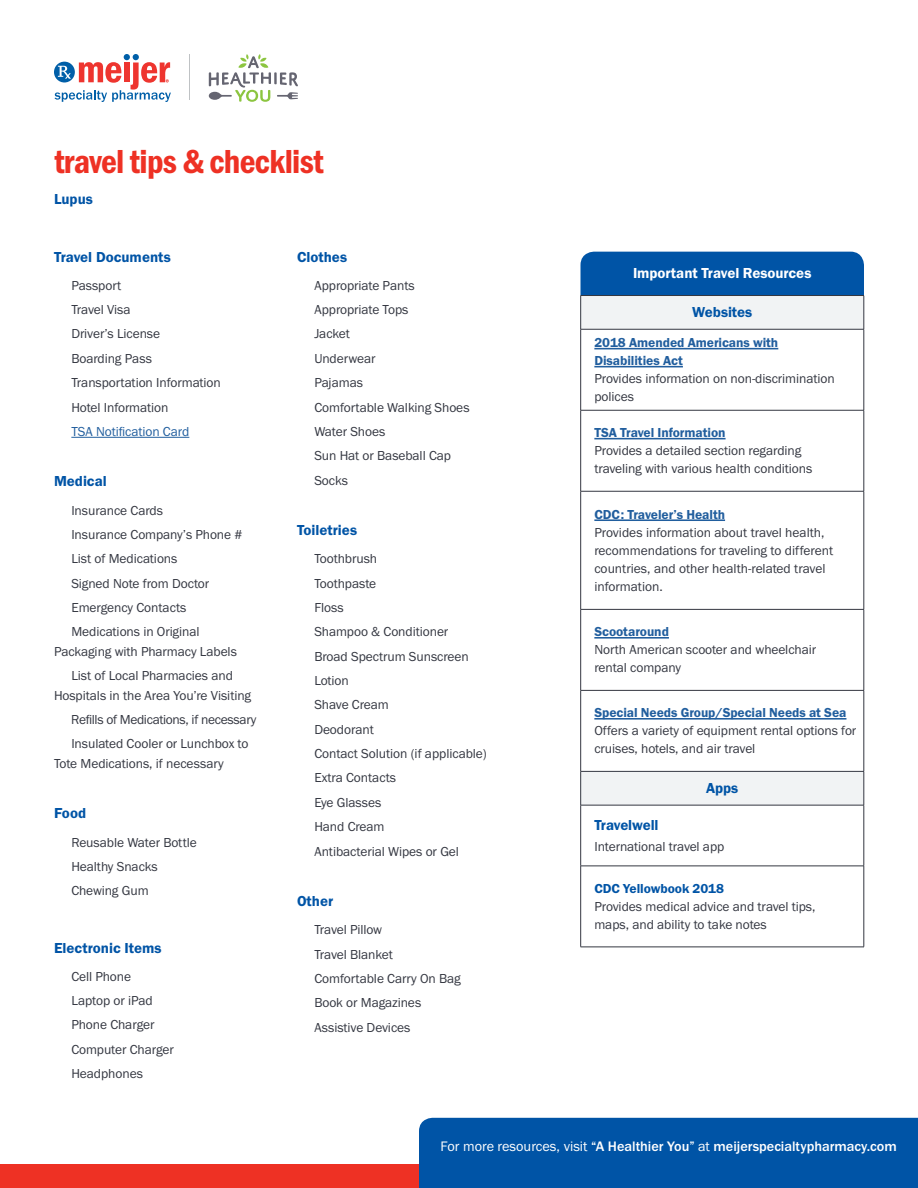
<style>
.page{position:relative;width:918px;height:1188px;background:#fff}
.page>*{position:absolute;margin:0;border:0;box-sizing:border-box;transform-origin:0 0}
.t1{font:34.5px "Franklin Gothic URW Con Dem";letter-spacing:-.02em;color:#ee3124}
.t2{font:15px "Franklin Gothic URW Dem";color:#0054a6}
.t3{font:15px "Franklin Gothic URW Dem";letter-spacing:-.005em;color:#fff}
.t4{font:500 14.25px "Franklin Gothic URW";color:#fff}
.t5{font:13.5px/24.3px "Franklin Gothic URW Boo";letter-spacing:-.005em;color:#343741}
.t6{font:13.5px/18px "Franklin Gothic URW Dem";letter-spacing:-.005em;color:#215e9e}
.t7{font:13.5px "Franklin Gothic URW Boo";letter-spacing:-.005em;color:#215e9e}
.t8{font:13.5px "Franklin Gothic URW Dem";letter-spacing:-.005em;color:#0054a6}
.s1{font-family:"Franklin Gothic URW Boo";font-weight:400}
</style>
<div class="page">
<div style="left:0;top:1164px;width:918px;height:24px;background:#ee3124"></div>
<div style="left:419px;top:1118px;width:499px;height:70px;background:#0054a6"></div>
<hr style="left:190px;top:54px;width:1px;height:46px;background:#bfc2c4">
<svg style="left:55px;top:54px;width:116px;height:48px"></svg>
<svg style="left:209px;top:54px;width:89px;height:48px"></svg>
<hr style="left:71px;top:437px;width:118px;height:1px;background:#215e9e">
<div style="left:580px;top:252px;width:284px;height:43px;background:#0054a6"></div>
<div style="left:581px;top:296px;width:283px;height:33px;background:#f1f3f4"></div>
<svg style="left:581px;top:330px;width:283px;height:617px"></svg>
<hr style="left:580px;top:296px;width:1px;height:33px;background:#343741">
<hr style="left:580px;top:329px;width:1px;height:81px;background:#343741">
<hr style="left:580px;top:410px;width:1px;height:81px;background:#343741">
<hr style="left:580px;top:491px;width:1px;height:118px;background:#343741">
<hr style="left:580px;top:610px;width:1px;height:80px;background:#343741">
<hr style="left:580px;top:691px;width:1px;height:80px;background:#343741">
<hr style="left:580px;top:772px;width:1px;height:33px;background:#343741">
<hr style="left:580px;top:805px;width:1px;height:61px;background:#343741">
<hr style="left:580px;top:866px;width:1px;height:81px;background:#343741">
<hr style="left:864px;top:296px;width:1px;height:33px;background:#343741">
<hr style="left:864px;top:329px;width:1px;height:81px;background:#343741">
<hr style="left:864px;top:410px;width:1px;height:81px;background:#343741">
<hr style="left:864px;top:491px;width:1px;height:118px;background:#343741">
<hr style="left:864px;top:610px;width:1px;height:80px;background:#343741">
<hr style="left:864px;top:691px;width:1px;height:80px;background:#343741">
<hr style="left:864px;top:772px;width:1px;height:33px;background:#343741">
<hr style="left:864px;top:805px;width:1px;height:61px;background:#343741">
<hr style="left:864px;top:866px;width:1px;height:81px;background:#343741">
<hr style="left:580px;top:295px;width:284px;height:1px;background:#343741">
<hr style="left:580px;top:329px;width:284px;height:1px;background:#343741">
<hr style="left:580px;top:410px;width:284px;height:1px;background:#343741">
<hr style="left:580px;top:491px;width:284px;height:1px;background:#343741">
<hr style="left:580px;top:609px;width:284px;height:1px;background:#343741">
<hr style="left:580px;top:690px;width:284px;height:1px;background:#343741">
<hr style="left:580px;top:771px;width:284px;height:1px;background:#343741">
<hr style="left:580px;top:805px;width:284px;height:1px;background:#343741">
<hr style="left:580px;top:866px;width:284px;height:1px;background:#343741">
<hr style="left:580px;top:947px;width:284px;height:1px;background:#343741">
<hr style="left:594px;top:348px;width:184px;height:1px;background:#215e9e">
<hr style="left:594px;top:366px;width:89px;height:1px;background:#215e9e">
<hr style="left:594px;top:438px;width:132px;height:1px;background:#215e9e">
<hr style="left:594px;top:519px;width:131px;height:2px;background:#215e9e">
<hr style="left:594px;top:637px;width:75px;height:2px;background:#215e9e">
<hr style="left:594px;top:718px;width:252px;height:2px;background:#215e9e">
<h1 class="t1" style="left:54px;top:138px;width:271px">travel tips &amp; checklist</h1>
<p class="t2" style="left:54px;top:189px;width:40px">Lupus</p>
<p class="t2" style="left:54px;top:247px;width:118px">Travel Documents</p>
<p class="t5" style="left:71px;top:273px;width:151px">Passport<br>Travel Visa<br>Driver’s License<br>Boarding Pass<br>Transportation Information<br>Hotel Information</p>
<p class="t7" style="left:71px;top:423px;width:120px">TSA Notification Card</p>
<p class="t2" style="left:54px;top:472px;width:54px">Medical</p>
<p class="t5" style="left:71px;top:498px;width:173px">Insurance Cards<br>Insurance Company’s Phone #<br>List of Medications<br>Signed Note from Doctor<br>Emergency Contacts<br>Medications in Original</p>
<p class="t5" style="left:54px;top:639px;width:184px;text-align:right">Packaging with Pharmacy Labels<br>List of Local Pharmacies and</p>
<p class="t5" style="left:71px;top:683px;width:187px;text-indent:-17px">Hospitals in the Area You’re Visiting<br>Refills of Medications, if necessary<br>Insulated Cooler or Lunchbox to</p>
<p class="t5" style="left:54px;top:751px;width:171px">Tote Medications, if necessary</p>
<p class="t2" style="left:54px;top:804px;width:34px">Food</p>
<p class="t5" style="left:71px;top:830px;width:127px">Reusable Water Bottle<br>Healthy Snacks<br>Chewing Gum</p>
<p class="t2" style="left:54px;top:938px;width:109px">Electronic Items</p>
<p class="t5" style="left:71px;top:964px;width:104px">Cell Phone<br>Laptop or iPad<br>Phone Charger<br>Computer Charger<br>Headphones</p>
<p class="t2" style="left:297px;top:247px;width:52px">Clothes</p>
<p class="t5" style="left:314px;top:273px;width:157px">Appropriate Pants<br>Appropriate Tops<br>Jacket<br>Underwear<br>Pajamas<br>Comfortable Walking Shoes<br>Water Shoes<br>Sun Hat or Baseball Cap<br>Socks</p>
<p class="t2" style="left:297px;top:521px;width:62px">Toiletries</p>
<p class="t5" style="left:314px;top:546px;width:174px">Toothbrush<br>Toothpaste<br>Floss<br>Shampoo &amp; Conditioner<br>Broad Spectrum Sunscreen<br>Lotion<br>Shave Cream<br>Deodorant<br>Contact Solution (if applicable)<br>Extra Contacts<br>Eye Glasses<br>Hand Cream<br>Antibacterial Wipes or Gel</p>
<p class="t2" style="left:297px;top:892px;width:38px">Other</p>
<p class="t5" style="left:314px;top:917px;width:148px">Travel Pillow<br>Travel Blanket<br>Comfortable Carry On Bag<br>Book or Magazines<br>Assistive Devices</p>
<p class="t3" style="left:633px;top:264px;width:180px">Important Travel Resources</p>
<p class="t2" style="left:692px;top:303px;width:62px">Websites</p>
<p class="t6" style="left:594px;top:334px;width:185px">2018 Amended Americans with<br>Disabilities Act</p>
<p class="t5" style="left:594px;top:370px;width:242px;line-height:18px">Provides information on non-discrimination polices</p>
<p class="t6" style="left:594px;top:424px;width:133px">TSA Travel Information</p>
<p class="t5" style="left:594px;top:442px;width:220px;line-height:18px">Provides a detailed section regarding traveling with various health conditions</p>
<p class="t6" style="left:594px;top:505px;width:132px">CDC: Traveler’s Health</p>
<p class="t5" style="left:594px;top:523px;width:240px;line-height:18px">Provides information about travel health, recommendations for traveling to different countries, and other health-related travel information.</p>
<p class="t6" style="left:594px;top:623px;width:76px">Scootaround</p>
<p class="t5" style="left:594px;top:641px;width:223px;line-height:18px">North American scooter and wheelchair rental company</p>
<p class="t6" style="left:594px;top:704px;width:254px">Special Needs Group/Special Needs at Sea</p>
<p class="t5" style="left:594px;top:722px;width:264px;line-height:18px">Offers a variety of equipment rental options for cruises, hotels, and air travel</p>
<p class="t2" style="left:706px;top:779px;width:34px">Apps</p>
<p class="t2" style="left:594px;top:815px;width:66px">Travelwell</p>
<p class="t5" style="left:594px;top:835px;width:132px">International travel app</p>
<p class="t8" style="left:594px;top:880px;width:131px">CDC Yellowbook 2018</p>
<p class="t5" style="left:594px;top:897px;width:223px;line-height:18px">Provides medical advice and travel tips, maps, and ability to take notes</p>
<p class="t4" style="left:441px;top:1137px;width:458px"><span class="s1">For more resources, visit</span> “A Healthier You” <span class="s1">at</span> meijerspecialtypharmacy.com</p>
</div>
